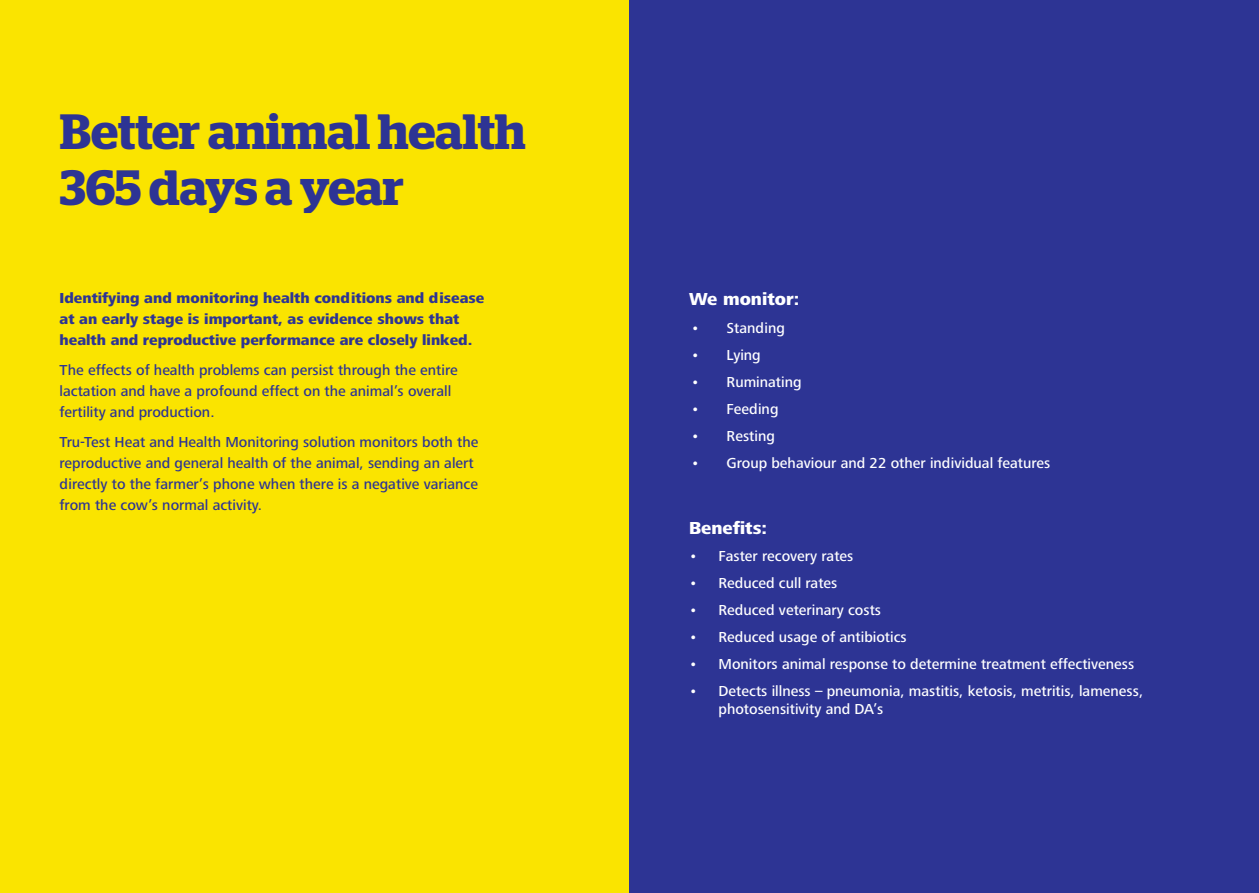
<style>
.page{position:relative;width:1259px;height:893px;background:#fff}
.page>*{position:absolute;margin:0;border:0;box-sizing:border-box;transform-origin:0 0}
.t1{font:600 49.5px/55.5px "Stag";color:#2d3494}
.t2{font:800 18px "Frutiger Next Pro";color:#fff}
.t3{font:500 15px/21px "Frutiger Next Pro";color:#2d3494}
.t4{font:500 15px/18px "Frutiger Next Pro";color:#fff}
.t5{font:800 15px/21px "Frutiger Next Pro";color:#2d3494}
</style>
<div class="page">
<div style="left:0;top:0;width:629px;height:893px;background:#fae400"></div>
<div style="left:629px;top:0;width:630px;height:893px;background:#2d3494"></div>
<h1 class="t1" style="left:60px;top:104px;width:467px">Better animal health<br>365 days a year</h1>
<p class="t5" style="left:60px;top:288px;width:426px">Identifying and monitoring health conditions and disease at an early stage is important, as evidence shows that health and reproductive performance are closely linked.</p>
<p class="t3" style="left:60px;top:359px;width:400px">The effects of health problems can persist through the entire lactation and have a profound effect on the animal’s overall fertility and production.</p>
<p class="t3" style="left:60px;top:431px;width:420px">Tru-Test Heat and Health Monitoring solution monitors both the reproductive and general health of the animal, sending an alert directly to the farmer’s phone when there is a negative variance from the cow’s normal activity.</p>
<p class="t2" style="left:689px;top:289px;width:112px">We monitor:</p>
<p class="t4" style="left:691px;top:319px;width:95px">• Standing</p>
<p class="t4" style="left:691px;top:346px;width:71px">• Lying</p>
<p class="t4" style="left:691px;top:373px;width:112px">• Ruminating</p>
<p class="t4" style="left:691px;top:400px;width:89px">• Feeding</p>
<p class="t4" style="left:691px;top:427px;width:85px">• Resting</p>
<p class="t4" style="left:691px;top:454px;width:361px">• Group behaviour and 22 other individual features</p>
<p class="t2" style="left:689px;top:518px;width:80px">Benefits:</p>
<p class="t4" style="left:689px;top:547px;width:166px">• Faster recovery rates</p>
<p class="t4" style="left:689px;top:574px;width:150px">• Reduced cull rates</p>
<p class="t4" style="left:689px;top:601px;width:194px">• Reduced veterinary costs</p>
<p class="t4" style="left:689px;top:628px;width:219px">• Reduced usage of antibiotics</p>
<p class="t4" style="left:689px;top:655px;width:447px">• Monitors animal response to determine treatment effectiveness</p>
<p class="t4" style="left:718px;top:682px;width:426px;text-indent:-30px">• Detects illness – pneumonia, mastitis, ketosis, metritis, lameness, photosensitivity and DA’s</p>
</div>
